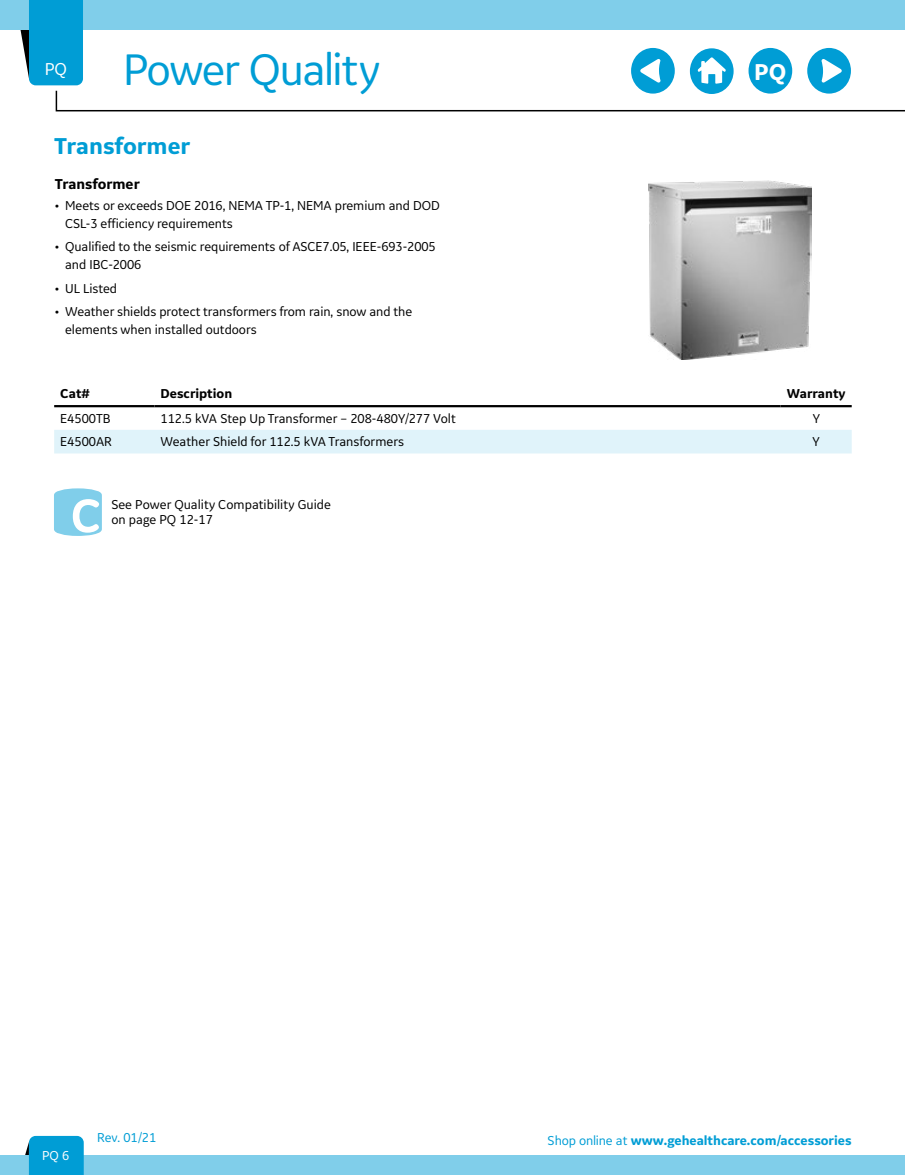
<style>
.page{position:relative;width:905px;height:1175px;background:#fff}
.page>*{position:absolute;margin:0;border:0;box-sizing:border-box;transform-origin:0 0}
.t1{font:46.2px "GE Inspira Sans";letter-spacing:-.035em;color:#009dd5}
.t2{font:700 24px "GE Inspira Sans";color:#009dd5}
.t3{font:700 24px "GE Inspira Sans";color:#fff}
.t4{font:18px "GE Inspira Sans";color:#fff}
.t5{font:700 15px "GE Inspira Sans";color:#000}
.t6{font:13.5px/18px "GE Inspira Sans";letter-spacing:-.005em;color:#000}
.t7{font:700 13.5px "GE Inspira Sans";color:#009dd5}
.t8{font:700 13.5px "GE Inspira Sans";color:#000}
.t9{font:13.5px "GE Inspira Sans";color:#009dd5}
.t10{font:13.5px "GE Inspira Sans";color:#fff}
.s1{font-weight:400}
</style>
<div class="page">
<div style="left:0;top:0;width:904px;height:30px;background:#80ceea"></div>
<div style="left:0;top:1155px;width:904px;height:19px;background:#80ceea"></div>
<svg style="left:25px;top:1135px;width:59px;height:39px;background:#12a2d5"></svg>
<svg style="left:20px;top:0;width:884px;height:112px"></svg>
<svg style="left:54px;top:488px;width:48px;height:48px"></svg>
<img style="left:648px;top:181px;width:163px;height:178px">
<svg style="left:54px;top:407px;width:797px;height:46px"></svg>
<hr style="left:54px;top:405px;width:100px;height:2px;background:#000">
<hr style="left:154px;top:405px;width:626px;height:2px;background:#000">
<hr style="left:780px;top:405px;width:71px;height:2px;background:#000">
<h3 class="t4" style="left:45px;top:57px;width:24px">PQ</h3>
<h1 class="t1" style="left:123px;top:41px;width:259px">Power Quality</h1>
<h2 class="t2" style="left:54px;top:131px;width:137px">Transformer</h2>
<p class="t5" style="left:55px;top:174px;width:86px">Transformer</p>
<p class="t6" style="left:65px;top:196px;width:376px;text-indent:-11px">• Meets or exceeds DOE 2016, NEMA TP-1, NEMA premium and DOD<br>CSL-3 efficiency requirements</p>
<p class="t6" style="left:65px;top:237px;width:372px;text-indent:-11px">• Qualified to the seismic requirements of ASCE7.05, IEEE-693-2005 and IBC-2006</p>
<p class="t6" style="left:55px;top:279px;width:64px">• UL Listed</p>
<p class="t6" style="left:65px;top:302px;width:348px;text-indent:-11px">• Weather shields protect transformers from rain, snow and the elements when installed outdoors</p>
<h2 class="t3" style="left:754px;top:57px;width:34px">PQ</h2>
<p class="t8" style="left:60px;top:385px;width:31px">Cat#</p>
<p class="t8" style="left:160px;top:385px;width:73px">Description</p>
<p class="t8" style="left:786px;top:385px;width:60px">Warranty</p>
<p class="t6" style="left:60px;top:409px;width:52px">E4500TB</p>
<p class="t6" style="left:160px;top:409px;width:297px">112.5 kVA Step Up Transformer – 208-480Y/277 Volt</p>
<p class="t6" style="left:812px;top:409px;width:9px">Y</p>
<p class="t6" style="left:60px;top:432px;width:53px">E4500AR</p>
<p class="t6" style="left:160px;top:432px;width:245px">Weather Shield for 112.5 kVA Transformers</p>
<p class="t6" style="left:812px;top:432px;width:9px">Y</p>
<p class="t6" style="left:111px;top:497px;width:221px;line-height:15px">See Power Quality Compatibility Guide on page PQ 12-17</p>
<p class="t10" style="left:42px;top:1146px;width:29px">PQ 6</p>
<p class="t9" style="left:97px;top:1129px;width:61px">Rev. 01/21</p>
<p class="t7" style="left:547px;top:1131px;width:305px"><span class="s1">Shop online at</span> www.gehealthcare.com/accessories</p>
</div>
